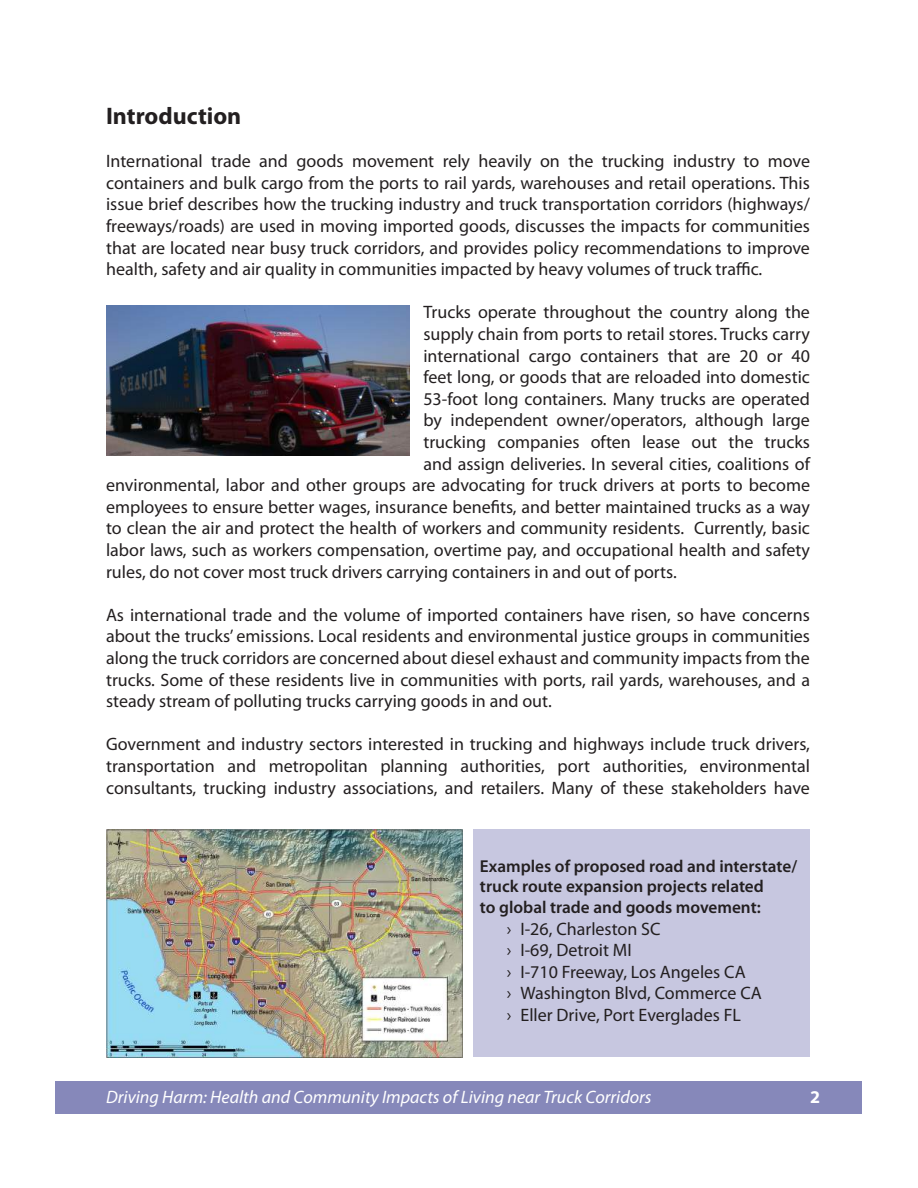
<style>
.page{position:relative;width:918px;height:1188px;background:#fff}
.page>*{position:absolute;margin:0;border:0;box-sizing:border-box;transform-origin:0 0}
.t1{font:700 24px "Myriad Pro";color:#231f20}
.t2{font:18px/21.6px "Myriad Pro";color:#231f20;text-align:justify}
.t3{font:italic 18px "Myriad Pro";color:#fff}
.t4{font:700 18px "Myriad Pro";color:#fff}
.t5{font:600 17.25px/20.7px "Myriad Pro";color:#231f20}
</style>
<div class="page">
<div style="left:56px;top:1082px;width:806px;height:32px;background:#8688ba"></div>
<img style="left:106px;top:830px;width:356px;height:228px">
<div style="left:474px;top:830px;width:336px;height:228px;background:#c7c7e0"></div>
<img style="left:106px;top:306px;width:304px;height:150px">
<h1 class="t1" style="left:106px;top:100px;width:137px">Introduction</h1>
<p class="t2" style="left:106px;top:150px;width:705px">International trade and goods movement rely heavily on the trucking industry to move containers and bulk cargo from the ports to rail yards, warehouses and retail operations. This issue brief describes how the trucking industry and truck transportation corridors (highways/ freeways/roads) are used in moving imported goods, discusses the impacts for communities that are located near busy truck corridors, and provides policy recommendations to improve health, safety and air quality in communities impacted by heavy volumes of truck traffic.</p>
<p class="t2" style="left:423px;top:301px;width:388px">Trucks operate throughout the country along the</p>
<p class="t2" style="left:423px;top:323px;width:388px">supply chain from ports to retail stores. Trucks carry</p>
<p class="t2" style="left:423px;top:345px;width:388px">international cargo containers that are 20 or 40</p>
<p class="t2" style="left:423px;top:366px;width:388px">feet long, or goods that are reloaded into domestic</p>
<p class="t2" style="left:423px;top:388px;width:388px">53-foot long containers. Many trucks are operated</p>
<p class="t2" style="left:423px;top:409px;width:388px">by independent owner/operators, although large</p>
<p class="t2" style="left:423px;top:431px;width:388px">trucking companies often lease out the trucks</p>
<p class="t2" style="left:423px;top:453px;width:388px">and assign deliveries. In several cities, coalitions of</p>
<p class="t2" style="left:106px;top:474px;width:705px">environmental, labor and other groups are advocating for truck drivers at ports to become</p>
<p class="t2" style="left:106px;top:496px;width:705px">employees to ensure better wages, insurance benefits, and better maintained trucks as a way</p>
<p class="t2" style="left:106px;top:517px;width:705px">to clean the air and protect the health of workers and community residents. Currently, basic</p>
<p class="t2" style="left:106px;top:539px;width:705px">labor laws, such as workers compensation, overtime pay, and occupational health and safety</p>
<p class="t2" style="left:106px;top:561px;width:572px">rules, do not cover most truck drivers carrying containers in and out of ports.</p>
<p class="t2" style="left:106px;top:604px;width:706px">As international trade and the volume of imported containers have risen, so have concerns about the trucks’ emissions. Local residents and environmental justice groups in communities along the truck corridors are concerned about diesel exhaust and community impacts from the trucks. Some of these residents live in communities with ports, rail yards, warehouses, and a steady stream of polluting trucks carrying goods in and out.</p>
<p class="t2" style="left:106px;top:733px;width:705px">Government and industry sectors interested in trucking and highways include truck drivers, transportation and metropolitan planning authorities, port authorities, environmental consultants, trucking industry associations, and retailers. Many of these stakeholders have</p>
<p class="t5" style="left:480px;top:855px;width:319px">Examples of proposed road and interstate/ truck route expansion projects related<br>to global trade and goods movement:</p>
<p class="t2" style="left:507px;top:918px;width:256px;text-align:left">› I-26, Charleston SC<br>› I-69, Detroit MI<br>› I-710 Freeway, Los Angeles CA<br>› Washington Blvd, Commerce CA › Eller Drive, Port Everglades FL</p>
<p class="t3" style="left:106px;top:1085px;width:547px">Driving Harm: Health and Community Impacts of Living near Truck Corridors</p>
<p class="t4" style="left:810px;top:1085px;width:11px">2</p>
</div>
